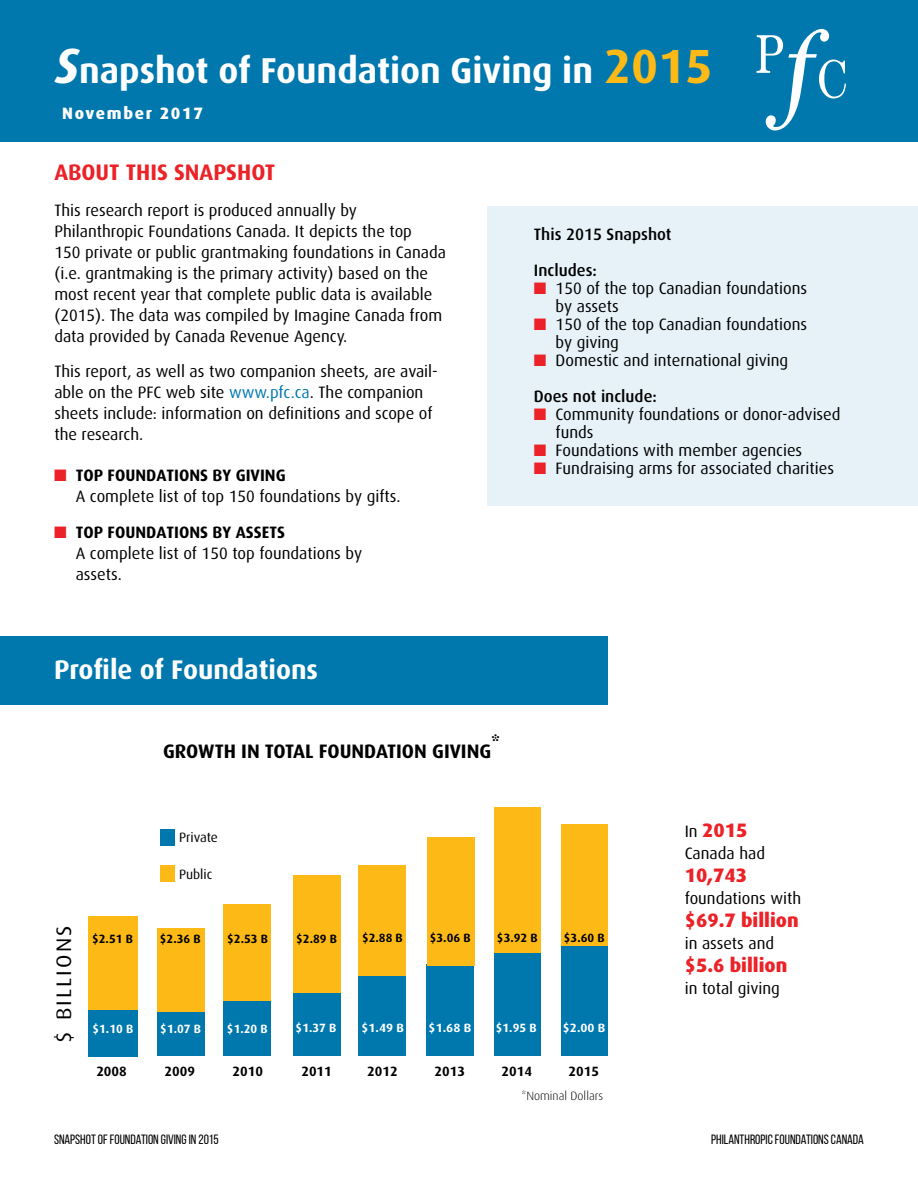
<style>
.page{position:relative;width:918px;height:1188px;background:#fff}
.page>*{position:absolute;margin:0;border:0;box-sizing:border-box;transform-origin:0 0}
.t1{font:700 36px "Dax";color:#fff}
.t2{font:700 27px "Dax";color:#fff}
.t3{font:700 22.5px "Dax";color:#eb2227}
.t4{font:21px "Dax";letter-spacing:.1em;color:#000;scale:1.05 1}
.t5{font:800 19.5px "Dax";color:#eb2227}
.t6{font:700 19.5px "Dax";color:#000}
.t7{font:16.5px/21px "Dax";color:#000}
.t8{font:500 16.5px/36px "Dax";color:#000}
.t9{font:800 16.5px "Dax";letter-spacing:.1em;color:#fff}
.t10{font:700 15px "Bebas Neue";color:#000}
.t11{font:13.5px "Bebas Neue";color:#000}
.t12{font:700 13.5px "Dax";color:#000}
.t13{font:13.5px "Dax";color:#000}
.t14{font:700 12px "Dax";color:#000}
.t15{font:700 12px "Dax";color:#fff}
.t16{font:300 12px "Dax";color:#000}
.t17{font:700 12px "Dax";color:#fff;scale:1.04 1}
.t18{font:700 12px "Dax";color:#fff;scale:1.05 1}
.s1{font-style:italic;font-size:49.5px}
.s2{font-size:48px;color:#fdb916}
.s3{color:#0078ae}
.s4{color:#eb2227}
.s5{font-weight:700}
.s6{font-weight:500}
.s7{font-weight:400;font-size:16.5px;color:#000}
</style>
<div class="page">
<div style="left:0;top:0;width:918px;height:142px;background:#0078ae"></div>
<svg style="left:756px;top:29px;width:90px;height:101px"></svg>
<div style="left:487px;top:206px;width:431px;height:299px;background:#e6f2f7"></div>
<div style="left:561px;top:946px;width:47px;height:110px;background:#0078ae"></div>
<div style="left:561px;top:824px;width:47px;height:122px;background:#fdb916"></div>
<div style="left:426px;top:965px;width:48px;height:91px;background:#0078ae"></div>
<div style="left:359px;top:975px;width:47px;height:81px;background:#0078ae"></div>
<div style="left:88px;top:1009px;width:49px;height:48px;background:#0078ae"></div>
<div style="left:157px;top:1012px;width:47px;height:44px;background:#0078ae"></div>
<div style="left:157px;top:928px;width:47px;height:84px;background:#fdb916"></div>
<div style="left:224px;top:1000px;width:47px;height:56px;background:#0078ae"></div>
<div style="left:293px;top:993px;width:47px;height:63px;background:#0078ae"></div>
<div style="left:494px;top:952px;width:47px;height:104px;background:#0078ae"></div>
<div style="left:359px;top:866px;width:47px;height:110px;background:#fdb916"></div>
<div style="left:88px;top:916px;width:49px;height:93px;background:#fdb916"></div>
<div style="left:224px;top:905px;width:47px;height:96px;background:#fdb916"></div>
<div style="left:293px;top:875px;width:47px;height:118px;background:#fdb916"></div>
<div style="left:427px;top:837px;width:47px;height:129px;background:#fdb916"></div>
<div style="left:494px;top:807px;width:47px;height:146px;background:#fdb916"></div>
<div style="left:161px;top:829px;width:14px;height:17px;background:#0078ae"></div>
<div style="left:161px;top:866px;width:14px;height:16px;background:#fdb916"></div>
<div style="left:0;top:636px;width:608px;height:69px;background:#0078ae"></div>
<h1 class="t1" style="left:55px;top:50px;width:659px"><span class="s1">S</span>napshot of Foundation Giving in <span class="s2">2015</span></h1>
<p class="t9" style="left:62px;top:103px;width:142px">November 2017</p>
<h3 class="t3" style="left:54px;top:160px;width:222px">ABOUT THIS SNAPSHOT</h3>
<p class="t7" style="left:54px;top:200px;width:393px">This research report is produced annually by Philanthropic Foundations Canada. It depicts the top<br>150 private or public grantmaking foundations in Canada (i.e. grantmaking is the primary activity) based on the most recent year that complete public data is available (2015). The data was compiled by Imagine Canada from data provided by Canada Revenue Agency.</p>
<p class="t7" style="left:54px;top:361px;width:385px">This report, as well as two companion sheets, are avail&shy;able on the PFC web site <span class="s3">www.pfc.ca</span>. The companion sheets include: information on definitions and scope of the research.</p>
<p class="t7" style="left:76px;top:465px;width:326px;text-indent:-22px"><span class="s4">■</span> <span class="s5">TOP FOUNDATIONS BY GIVING<br></span>A complete list of top 150 foundations by gifts.</p>
<p class="t7" style="left:76px;top:522px;width:288px;text-indent:-22px"><span class="s4">■</span> <span class="s5">TOP FOUNDATIONS BY ASSETS<br></span>A complete list of 150 top foundations by assets.</p>
<h2 class="t2" style="left:54px;top:655px;width:266px">Profile of Foundations</h2>
<p class="t6" style="left:163px;top:740px;width:339px">GROWTH IN TOTAL FOUNDATION GIVING*</p>
<p class="t8" style="left:534px;top:217px;width:139px">This 2015 Snapshot<br>Includes:</p>
<p class="t7" style="left:556px;top:280px;width:253px;line-height:18px;text-indent:-22px"><span class="s4">■</span> 150 of the top Canadian foundations by assets</p>
<p class="t7" style="left:556px;top:316px;width:253px;line-height:18px;text-indent:-22px"><span class="s4">■</span> 150 of the top Canadian foundations by giving</p>
<p class="t7" style="left:534px;top:343px;width:256px;line-height:36px"><span class="s4">■</span> Domestic and international giving<br><span class="s6">Does not include:</span></p>
<p class="t7" style="left:556px;top:406px;width:286px;line-height:18px;text-indent:-22px"><span class="s4">■</span> Community foundations or donor-advised funds</p>
<p class="t7" style="left:534px;top:440px;width:270px"><span class="s4">■</span> Foundations with member agencies</p>
<p class="t7" style="left:534px;top:458px;width:302px"><span class="s4">■</span> Fundraising arms for associated charities</p>
<p class="t13" style="left:179px;top:830px;width:40px">Private</p>
<p class="t13" style="left:179px;top:867px;width:35px">Public</p>
<p class="t4" style="left:52px;top:1043px;width:113px;rotate:-90deg">$ BILLIONS</p>
<p class="t14" style="left:497px;top:931px;width:42px">$3.92 B</p>
<p class="t14" style="left:362px;top:931px;width:42px">$2.88 B</p>
<p class="t14" style="left:430px;top:931px;width:42px">$3.06 B</p>
<p class="t14" style="left:92px;top:932px;width:42px">$2.51 B</p>
<p class="t14" style="left:227px;top:932px;width:42px">$2.53 B</p>
<p class="t14" style="left:296px;top:932px;width:42px">$2.89 B</p>
<p class="t14" style="left:160px;top:932px;width:42px">$2.36 B</p>
<p class="t10" style="left:300px;top:936px;width:36px">$2.89 B</p>
<p class="t15" style="left:227px;top:1022px;width:42px">$1.20 B</p>
<p class="t15" style="left:296px;top:1021px;width:42px">$1.37 B</p>
<p class="t17" style="left:362px;top:1021px;width:42px">$1.49 B</p>
<p class="t18" style="left:429px;top:1021px;width:42px">$1.68 B</p>
<p class="t15" style="left:496px;top:1021px;width:42px">$1.95 B</p>
<p class="t15" style="left:92px;top:1022px;width:42px">$1.10 B</p>
<p class="t15" style="left:160px;top:1022px;width:42px">$1.07 B</p>
<p class="t14" style="left:564px;top:931px;width:42px">$3.60 B</p>
<p class="t17" style="left:563px;top:1021px;width:42px">$2.00 B</p>
<p class="t12" style="left:96px;top:1064px;width:32px">2008</p>
<p class="t12" style="left:164px;top:1064px;width:32px">2009</p>
<p class="t12" style="left:233px;top:1064px;width:32px">2010</p>
<p class="t12" style="left:301px;top:1064px;width:32px">2011</p>
<p class="t12" style="left:367px;top:1064px;width:32px">2012</p>
<p class="t12" style="left:435px;top:1064px;width:32px">2013</p>
<p class="t12" style="left:502px;top:1064px;width:32px">2014</p>
<p class="t12" style="left:569px;top:1064px;width:32px">2015</p>
<p class="t16" style="left:522px;top:1089px;width:83px">*Nominal Dollars</p>
<p class="t5" style="left:685px;top:819px;width:64px"><span class="s7">In</span> 2015</p>
<p class="t7" style="left:685px;top:843px;width:82px">Canada had</p>
<p class="t5" style="left:685px;top:864px;width:64px">10,743</p>
<p class="t7" style="left:685px;top:888px;width:118px">foundations with</p>
<p class="t5" style="left:685px;top:909px;width:116px">$69.7 billion</p>
<p class="t7" style="left:685px;top:933px;width:91px">in assets and</p>
<p class="t5" style="left:685px;top:954px;width:104px">$5.6 billion</p>
<p class="t7" style="left:685px;top:978px;width:97px">in total giving</p>
<p class="t11" style="left:54px;top:1132px;width:166px">SNAPSHOT OF FOUNDATION GIVING IN 2015</p>
<p class="t11" style="left:711px;top:1132px;width:154px">PHILANTHROPIC FOUNDATIONS CANADA</p>
</div>
